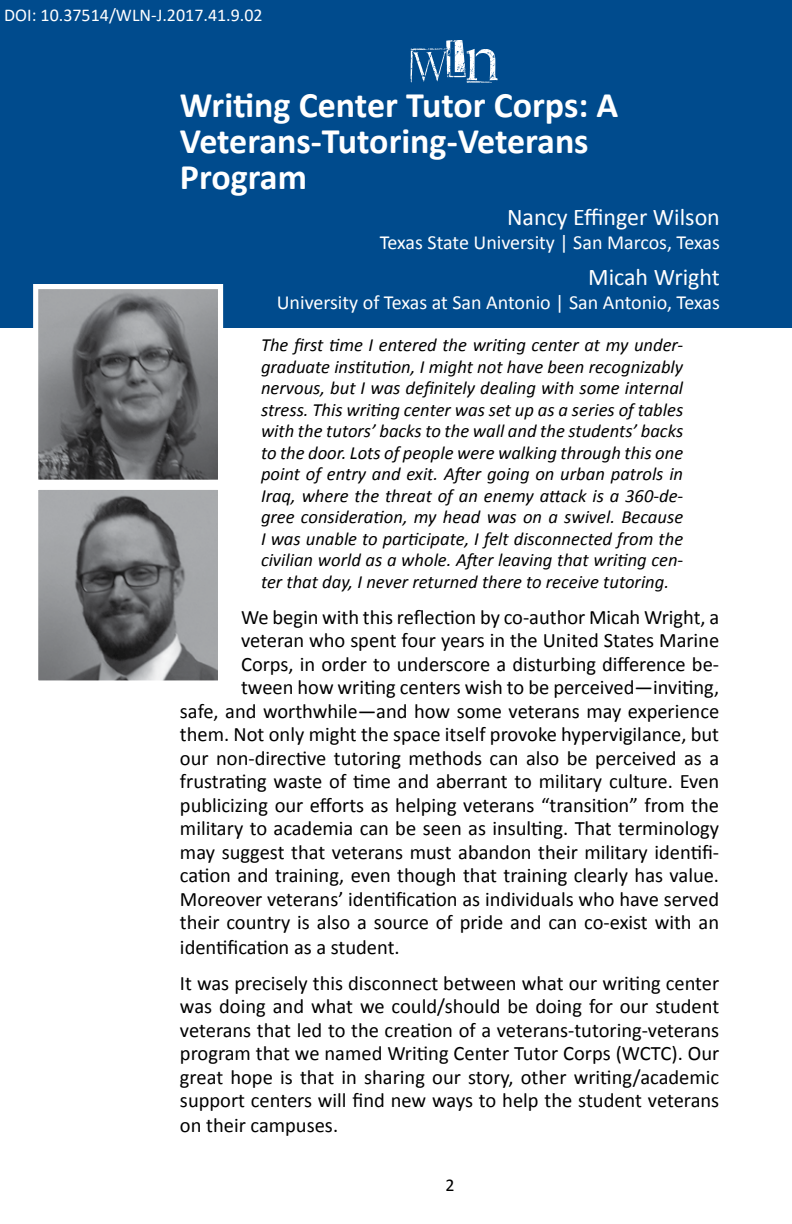
<style>
.page{position:relative;width:792px;height:1224px;background:#fff}
.page>*{position:absolute;margin:0;border:0;box-sizing:border-box;transform-origin:0 0}
.t1{font:70px "D Snet Stamped";color:#fff}
.t2{font:700 36px/36px "Calibri";color:#fff}
.t3{font:24px "Calibri";color:#fff}
.t4{font:20.4px/23.6px "Calibri";color:#000;text-align:justify}
.t5{font:20px "Calibri";color:#fff}
.t6{font:italic 18.6px/21.6px "Calibri";color:#000;text-align:justify}
.t7{font:18px "Calibri";color:#fff}
.t8{font:18px "Calibri";color:#000}
.s1{font-size:20.2px}
</style>
<div class="page">
<div style="left:0;top:0;width:792px;height:327px;background:#004b8d"></div>
<img style="left:39px;top:290px;width:178px;height:189px">
<div style="left:33px;top:284px;width:190px;height:201px;border:5px solid #fff"></div>
<img style="left:39px;top:491px;width:178px;height:189px">
<div style="left:33px;top:485px;width:190px;height:201px;border:5px solid #fff"></div>
<p class="t7" style="left:4px;top:3px;width:260px">DOI: 10.37514/WLN-J.2017.41.9.02</p>
<h1 class="t1" style="left:398px;top:24px;width:106px">WLN</h1>
<h2 class="t2" style="left:180px;top:87px;width:440px">Writing Center Tutor Corps: A<br>Veterans-Tutoring-Veterans<br>Program</h2>
<p class="t3" style="left:507px;top:202px;width:214px">Nancy Effinger Wilson</p>
<p class="t5" style="left:380px;top:230px;width:342px">Texas State University | San Marcos, Texas</p>
<p class="t3" style="left:588px;top:262px;width:133px">Micah Wright</p>
<p class="t5" style="left:277px;top:290px;width:445px">University of Texas at San Antonio | San Antonio, Texas</p>
<p class="t6" style="left:261px;top:334px;width:424px">The first time I entered the writing center at my under&shy;graduate institution, I might not have been recognizably nervous, but I was definitely dealing with some internal stress. This writing center was set up as a series of tables with the tutors’ backs to the wall and the students’ backs to the door. Lots of people were walking through this one point of entry and exit. After going on urban patrols in Iraq, where the threat of an enemy attack is a 360-de&shy;gree consideration, my head was on a swivel. Because I was unable to participate, I felt disconnected from the civilian world as a whole. After leaving that writing cen&shy;ter that day, I never returned there to receive tutoring.</p>
<p class="t4" style="left:241px;top:605px;width:480px">We begin with this reflection by co-author Micah Wright, a</p>
<p class="t4" style="left:241px;top:629px;width:480px">veteran who spent four years in the United States Marine</p>
<p class="t4" style="left:241px;top:652px;width:480px">Corps, in order to underscore a disturbing difference be-</p>
<p class="t4" style="left:241px;top:676px;width:480px">tween how writing centers wish to be perceived—inviting,</p>
<p class="t4" style="left:180px;top:699px;width:541px">safe, and worthwhile—and how some veterans may experience</p>
<p class="t4" style="left:180px;top:723px;width:541px">them. Not only might the space itself provoke hypervigilance, but</p>
<p class="t4" style="left:180px;top:746px;width:541px">our non-directive tutoring methods can also be perceived as a</p>
<p class="t4" style="left:180px;top:770px;width:541px">frustrating waste of time and aberrant to military culture. Even</p>
<p class="t4" style="left:180px;top:793px;width:541px">publicizing our efforts as helping veterans “transition” from the</p>
<p class="t4" style="left:180px;top:817px;width:541px">military to academia can be seen as insulting. That terminology</p>
<p class="t4" style="left:180px;top:840px;width:541px">may suggest that veterans must abandon their military identifi-</p>
<p class="t4" style="left:180px;top:864px;width:541px">cation and training, even though that training clearly has value.</p>
<p class="t4" style="left:180px;top:887px;width:541px">Moreover veterans’ identification as individuals who have served</p>
<p class="t4" style="left:180px;top:911px;width:541px">their country is also a source of pride and can co-exist with an</p>
<p class="t4" style="left:180px;top:935px;width:221px">identification as a student.</p>
<p class="t4" style="left:180px;top:971px;width:541px">It was precisely this disconnect between what our writing center was doing and what we could/should be doing for our student veterans that led to the creation of a veterans-tutoring-veterans program that we named Writing Center Tutor Corps (WCTC). Our great hope is that in sharing our story, other writing/academic support centers will find new ways to help the student veterans on their campuses<span class="s1">.</span></p>
<p class="t8" style="left:445px;top:1173px;width:11px">2</p>
</div>
